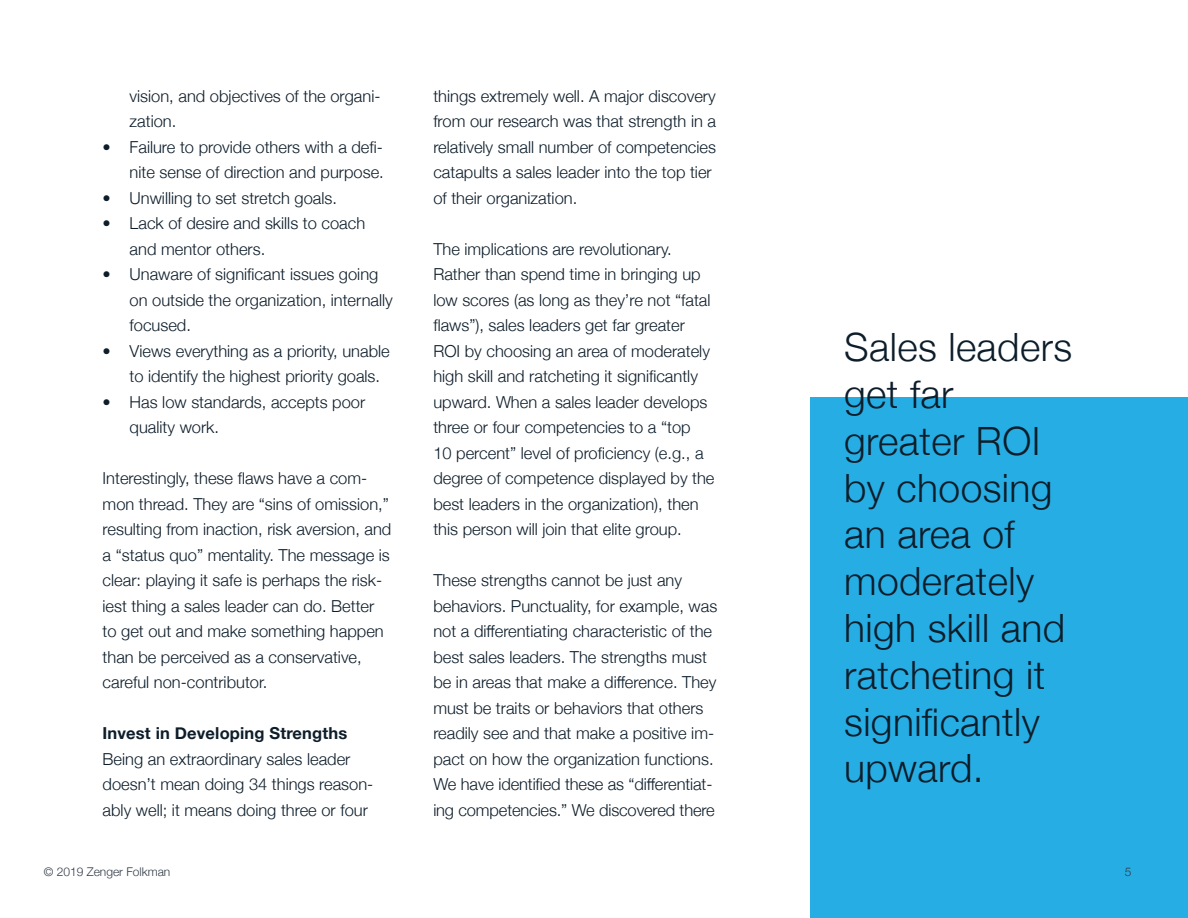
<style>
.page{position:relative;width:1188px;height:918px;background:#fff}
.page>*{position:absolute;margin:0;border:0;box-sizing:border-box;transform-origin:0 0}
.Side_Content{font:300 39px/46.8px "Helvetica Neue";letter-spacing:.01em;color:#0d1d2a}
.t1{font:300 16.5px/25.5px "Helvetica Neue";color:#0d1d2a}
.Paragraph_header{font:700 16.5px "Helvetica Neue";letter-spacing:.01em;color:#0d1d2a}
.t2{font:300 12px "Helvetica Neue";color:#323a46}
</style>
<div class="page">
<div style="left:810px;top:398px;width:378px;height:520px;background:#26aee4"></div>
<p class="t1" style="left:130px;top:82px;width:252px">vision, and objectives of the organi&shy;zation.</p>
<p class="t1" style="left:103px;top:133px;width:283px;text-align:right">• Failure to provide others with a defi&shy;nite sense of direction and purpose.</p>
<p class="t1" style="left:103px;top:184px;width:236px">• Unwilling to set stretch goals.</p>
<p class="t1" style="left:130px;top:210px;width:237px;text-indent:-27px">• Lack of desire and skills to coach and mentor others.</p>
<p class="t1" style="left:130px;top:261px;width:265px;text-indent:-27px">• Unaware of significant issues going on outside the organization, internally focused.</p>
<p class="t1" style="left:130px;top:337px;width:262px;text-indent:-27px">• Views everything as a priority, unable to identify the highest priority goals.</p>
<p class="t1" style="left:130px;top:388px;width:237px;text-indent:-27px">• Has low standards, accepts poor quality work.</p>
<p class="t1" style="left:103px;top:465px;width:290px">Interestingly, these flaws have a com&shy;mon thread. They are “sins of omission,” resulting from inaction, risk aversion, and a “status quo” mentality. The message is clear: playing it safe is perhaps the risk&shy;iest thing a sales leader can do. Better to get out and make something happen than be perceived as a conservative, careful non-contributor.</p>
<p class="Paragraph_header" style="left:103px;top:721px;width:246px">Invest in Developing Strengths</p>
<p class="t1" style="left:103px;top:745px;width:272px">Being an extraordinary sales leader doesn’t mean doing 34 things reason&shy;ably well; it means doing three or four</p>
<p class="t1" style="left:433px;top:82px;width:284px">things extremely well. A major discovery from our research was that strength in a relatively small number of competencies catapults a sales leader into the top tier of their organization.</p>
<p class="t1" style="left:433px;top:235px;width:283px">The implications are revolutionary.<br>Rather than spend time in bringing up low scores (as long as they’re not “fatal flaws”), sales leaders get far greater ROI by choosing an area of moderately high skill and ratcheting it significantly upward. When a sales leader develops three or four competencies to a “top<br>10 percent” level of proficiency (e.g., a degree of competence displayed by the best leaders in the organization), then this person will join that elite group.</p>
<p class="t1" style="left:433px;top:567px;width:285px">These strengths cannot be just any behaviors. Punctuality, for example, was not a differentiating characteristic of the best sales leaders. The strengths must be in areas that make a difference. They must be traits or behaviors that others readily see and that make a positive im&shy;pact on how the organization functions.<br>We have identified these as “differentiat&shy;ing competencies.” We discovered there</p>
<p class="Side_Content" style="left:844px;top:321px;width:229px">Sales leaders get far greater ROI by choosing an area of moderately high skill and ratcheting it significantly upward.</p>
<p class="t2" style="left:44px;top:862px;width:128px">© 2019 Zenger Folkman</p>
<p class="t2" style="left:1125px;top:862px;width:8px">5</p>
</div>
